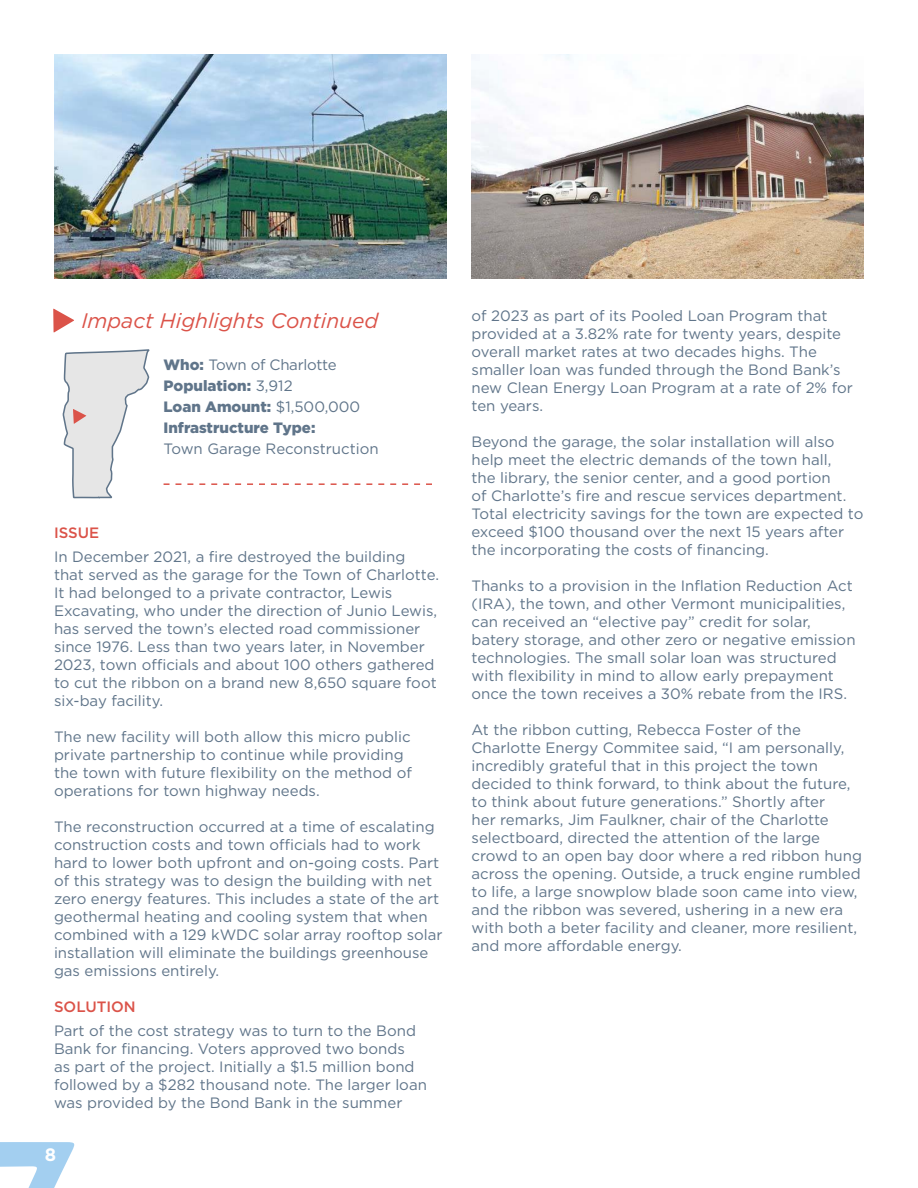
<style>
.page{position:relative;width:918px;height:1188px;background:#fff}
.page>*{position:absolute;margin:0;border:0;box-sizing:border-box;transform-origin:0 0}
.t1{font:italic 21px "Gotham";color:#db5349}
.t2{font:700 18px "Gotham";color:#fff}
.t3{font:15px/18px "Gotham";color:#60758a}
.t4{font:900 15px/21px "Gotham";color:#60758a}
.t5{font:500 15px "Gotham";color:#db5349}
.s1{font-weight:400}
</style>
<div class="page">
<svg style="left:53px;top:308px;width:97px;height:191px"></svg>
<svg style="left:164px;top:483px;width:268px;height:2px"></svg>
<img style="left:472px;top:54px;width:392px;height:224px">
<img style="left:54px;top:54px;width:392px;height:224px">
<svg style="left:0;top:1142px;width:75px;height:46px"></svg>
<h1 class="t1" style="left:81px;top:307px;width:298px">Impact Highlights Continued</h1>
<p class="t4" style="left:164px;top:354px;width:198px">Who: <span class="s1">Town of Charlotte<br></span>Population: <span class="s1">3,912<br></span>Loan Amount: <span class="s1">$1,500,000<br></span>Infrastructure Type:</p>
<p class="t3" style="left:164px;top:440px;width:217px">Town Garage Reconstruction</p>
<p class="t5" style="left:54px;top:523px;width:47px">ISSUE</p>
<p class="t3" style="left:54px;top:547px;width:387px">In December 2021, a fire destroyed the building<br>that served as the garage for the Town of Charlotte.<br>It had belonged to a private contractor, Lewis Excavating, who under the direction of Junio Lewis, has served the town’s elected road commissioner since 1976. Less than two years later, in November 2023, town officials and about 100 others gathered to cut the ribbon on a brand new 8,650 square foot six-bay facility.</p>
<p class="t3" style="left:54px;top:727px;width:359px">The new facility will both allow this micro public private partnership to continue while providing the town with future flexibility on the method of operations for town highway needs.</p>
<p class="t3" style="left:54px;top:817px;width:390px">The reconstruction occurred at a time of escalating construction costs and town officials had to work hard to lower both upfront and on-going costs. Part of this strategy was to design the building with net zero energy features. This includes a state of the art geothermal heating and cooling system that when combined with a 129 kWDC solar array rooftop solar installation will eliminate the buildings greenhouse gas emissions entirely.</p>
<p class="t5" style="left:54px;top:997px;width:83px">SOLUTION</p>
<p class="t3" style="left:54px;top:1021px;width:374px">Part of the cost strategy was to turn to the Bond Bank for financing. Voters approved two bonds<br>as part of the project. Initially a $1.5 million bond followed by a $282 thousand note. The larger loan was provided by the Bond Bank in the summer</p>
<p class="t2" style="left:45px;top:1143px;width:13px">8</p>
<p class="t3" style="left:472px;top:306px;width:383px">of 2023 as part of its Pooled Loan Program that provided at a 3.82% rate for twenty years, despite overall market rates at two decades highs. The smaller loan was funded through the Bond Bank’s new Clean Energy Loan Program at a rate of 2% for ten years.</p>
<p class="t3" style="left:472px;top:432px;width:393px">Beyond the garage, the solar installation will also help meet the electric demands of the town hall,<br>the library, the senior center, and a good portion<br>of Charlotte’s fire and rescue services department.<br>Total electricity savings for the town are expected to exceed $100 thousand over the next 15 years after the incorporating the costs of financing.</p>
<p class="t3" style="left:472px;top:576px;width:386px">Thanks to a provision in the Inflation Reduction Act (IRA), the town, and other Vermont municipalities, can received an “elective pay” credit for solar, batery storage, and other zero or negative emission technologies. The small solar loan was structured with flexibility in mind to allow early prepayment once the town receives a 30% rebate from the IRS.</p>
<p class="t3" style="left:472px;top:720px;width:392px">At the ribbon cutting, Rebecca Foster of the Charlotte Energy Commitee said, “I am personally, incredibly grateful that in this project the town decided to think forward, to think about the future, to think about future generations.” Shortly after<br>her remarks, Jim Faulkner, chair of the Charlotte selectboard, directed the attention of the large crowd to an open bay door where a red ribbon hung across the opening. Outside, a truck engine rumbled to life, a large snowplow blade soon came into view, and the ribbon was severed, ushering in a new era with both a beter facility and cleaner, more resilient, and more affordable energy.</p>
</div>
